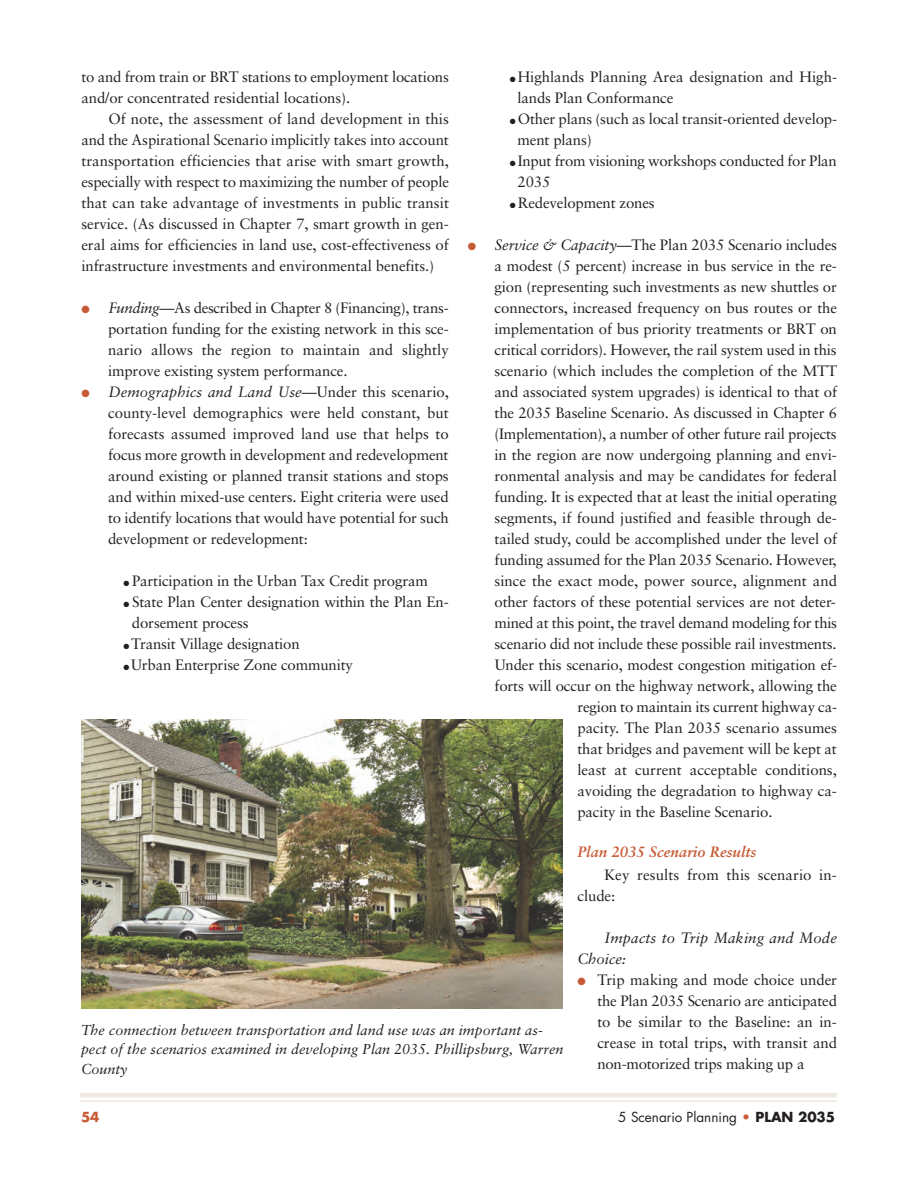
<style>
.page{position:relative;width:918px;height:1188px;background:#fff}
.page>*{position:absolute;margin:0;border:0;box-sizing:border-box;transform-origin:0 0}
.t1{font:15px/21px "Sabon";letter-spacing:-.01em;color:#231f20}
.t2{font:italic 15px/21px "Sabon";letter-spacing:.005em;color:#231f20}
.t3{font:italic 700 15px "Sabon";color:#c75b35}
.t4{font:italic 14.4px/19.5px "Sabon";color:#231f20}
.t5{font:13.5px "Futura";color:#231f20}
.t6{font:700 13.5px "Futura";color:#c75b35}
.s1{color:#c75b35}
.s2{font-style:italic}
.s3{font-weight:700;color:#c75b35}
.s4{font-weight:700}
</style>
<div class="page">
<hr style="left:80px;top:1093px;width:757px;height:4px;background:#eee9e1">
<hr style="left:80px;top:1100px;width:757px;height:2px;background:#eee9e1">
<img style="left:81px;top:719px;width:481px;height:290px">
<p class="t1" style="left:81px;top:67px;width:369px">to and from train or BRT stations to employment locations and/or concentrated residential locations).</p>
<p class="t1" style="left:81px;top:109px;width:369px;text-align:justify;text-indent:27px">Of note, the assessment of land development in this and the Aspirational Scenario implicitly takes into account transportation efficiencies that arise with smart growth, especially with respect to maximizing the number of people that can take advantage of investments in public transit service. (As discussed in Chapter 7, smart growth in gen&shy;eral aims for efficiencies in land use, cost-effectiveness of infrastructure investments and environmental benefits.)</p>
<p class="t1" style="left:108px;top:298px;width:342px;text-align:justify;text-indent:-27px"><span class="s1">●</span> <span class="s2">Funding</span>—As described in Chapter 8 (Financing), trans&shy;portation funding for the existing network in this sce&shy;nario allows the region to maintain and slightly improve existing system performance.</p>
<p class="t1" style="left:108px;top:382px;width:342px;text-align:justify;text-indent:-27px"><span class="s1">●</span> <span class="s2">Demographics and Land Use</span>—Under this scenario, county-level demographics were held constant, but forecasts assumed improved land use that helps to focus more growth in development and redevelopment around existing or planned transit stations and stops and within mixed-use centers. Eight criteria were used to identify locations that would have potential for such development or redevelopment:</p>
<p class="t1" style="left:123px;top:571px;width:306px">● Participation in the Urban Tax Credit program</p>
<p class="t1" style="left:132px;top:592px;width:318px;text-indent:-9px">● State Plan Center designation within the Plan En&shy;dorsement process</p>
<p class="t1" style="left:123px;top:634px;width:178px">● Transit Village designation</p>
<p class="t1" style="left:123px;top:655px;width:231px">● Urban Enterprise Zone community</p>
<p class="t1" style="left:518px;top:67px;width:321px;text-indent:-8px">● Highlands Planning Area designation and High&shy;lands Plan Conformance</p>
<p class="t1" style="left:518px;top:109px;width:321px;text-indent:-8px">● Other plans (such as local transit-oriented develop&shy;ment plans)</p>
<p class="t1" style="left:518px;top:151px;width:321px;text-indent:-8px">● Input from visioning workshops conducted for Plan<br>2035</p>
<p class="t1" style="left:510px;top:193px;width:147px">● Redevelopment zones</p>
<p class="t1" style="left:468px;top:235px;width:371px"><span class="s1">●</span> <span class="s2">Service &amp; Capacity</span>—The Plan 2035 Scenario includes</p>
<p class="t1" style="left:495px;top:256px;width:344px">a modest (5 percent) increase in bus service in the re-</p>
<p class="t1" style="left:495px;top:277px;width:344px">gion (representing such investments as new shuttles or</p>
<p class="t1" style="left:495px;top:298px;width:344px">connectors, increased frequency on bus routes or the</p>
<p class="t1" style="left:495px;top:319px;width:344px">implementation of bus priority treatments or BRT on</p>
<p class="t1" style="left:495px;top:340px;width:344px">critical corridors). However, the rail system used in this</p>
<p class="t1" style="left:495px;top:361px;width:344px">scenario (which includes the completion of the MTT</p>
<p class="t1" style="left:495px;top:382px;width:344px">and associated system upgrades) is identical to that of</p>
<p class="t1" style="left:495px;top:403px;width:344px">the 2035 Baseline Scenario. As discussed in Chapter 6</p>
<p class="t1" style="left:495px;top:424px;width:344px">(Implementation), a number of other future rail projects</p>
<p class="t1" style="left:495px;top:445px;width:344px">in the region are now undergoing planning and envi-</p>
<p class="t1" style="left:495px;top:466px;width:344px">ronmental analysis and may be candidates for federal</p>
<p class="t1" style="left:495px;top:487px;width:344px">funding. It is expected that at least the initial operating</p>
<p class="t1" style="left:495px;top:508px;width:344px">segments, if found justified and feasible through de-</p>
<p class="t1" style="left:495px;top:529px;width:344px">tailed study, could be accomplished under the level of</p>
<p class="t1" style="left:495px;top:550px;width:344px">funding assumed for the Plan 2035 Scenario. However,</p>
<p class="t1" style="left:495px;top:571px;width:344px">since the exact mode, power source, alignment and</p>
<p class="t1" style="left:495px;top:592px;width:343px">other factors of these potential services are not deter-</p>
<p class="t1" style="left:495px;top:613px;width:344px">mined at this point, the travel demand modeling for this</p>
<p class="t1" style="left:495px;top:634px;width:344px">scenario did not include these possible rail investments.</p>
<p class="t1" style="left:495px;top:655px;width:344px">Under this scenario, modest congestion mitigation ef-</p>
<p class="t1" style="left:495px;top:676px;width:344px">forts will occur on the highway network, allowing the</p>
<p class="t1" style="left:577px;top:697px;width:261px">region to maintain its current highway ca-</p>
<p class="t1" style="left:577px;top:718px;width:261px">pacity. The Plan 2035 scenario assumes</p>
<p class="t1" style="left:577px;top:739px;width:261px">that bridges and pavement will be kept at</p>
<p class="t1" style="left:577px;top:760px;width:261px">least at current acceptable conditions,</p>
<p class="t1" style="left:577px;top:781px;width:261px">avoiding the degradation to highway ca-</p>
<p class="t1" style="left:577px;top:802px;width:197px">pacity in the Baseline Scenario.</p>
<p class="t3" style="left:577px;top:846px;width:181px">Plan 2035 Scenario Results</p>
<p class="t1" style="left:577px;top:866px;width:261px;text-indent:27px">Key results from this scenario in&shy;clude:</p>
<p class="t2" style="left:577px;top:929px;width:261px;text-indent:27px">Impacts to Trip Making and Mode<br>Choice:</p>
<p class="t1" style="left:597px;top:971px;width:241px;text-align:justify;text-indent:-20px"><span class="s1">●</span> Trip making and mode choice under the Plan 2035 Scenario are anticipated to be similar to the Baseline: an in&shy;crease in total trips, with transit and non-motorized trips making up a</p>
<p class="t4" style="left:81px;top:1021px;width:484px">The connection between transportation and land use was an important as&shy;pect of the scenarios examined in developing Plan 2035. Phillipsburg, Warren<br>County</p>
<p class="t6" style="left:81px;top:1111px;width:20px">54</p>
<p class="t5" style="left:618px;top:1111px;width:219px">5 Scenario Planning <span class="s3">•</span> <span class="s4">PLAN 2035</span></p>
</div>
